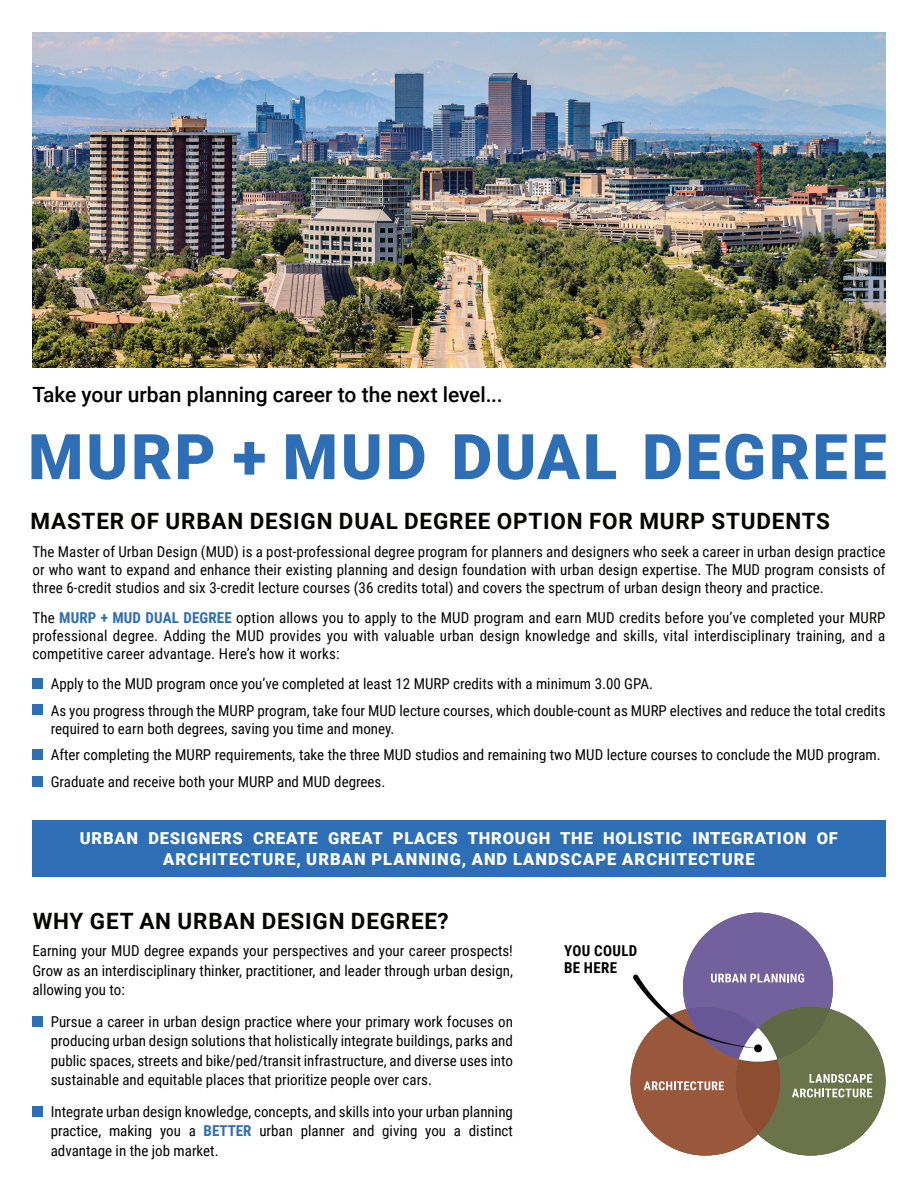
<style>
.page{position:relative;width:918px;height:1188px;background:#fff}
.page>*{position:absolute;margin:0;border:0;box-sizing:border-box;transform-origin:0 0}
.t1{font:900 63px "Roboto";letter-spacing:.045em;color:#2e6eb5}
.t2{font:700 22.5px "Roboto";letter-spacing:.035em;color:#040503}
.t3{font:500 21px "Roboto";color:#000}
.t4{font:900 16.5px/21px "Roboto";letter-spacing:.045em;color:#fff;text-align:center}
.t5{font:15px/19.5px "Roboto Condensed";color:#040503;text-align:justify}
.t6{font:700 15px/16.5px "Roboto Condensed";letter-spacing:.025em;color:#000}
.s1{font-weight:700;color:#2e6eb5}
</style>
<div class="page">
<div style="left:32px;top:821px;width:854px;height:56px;background:#2e6eb5"></div>
<div style="left:32px;top:1016px;width:11px;height:11px;background:#2e6eb5"></div>
<div style="left:32px;top:1106px;width:11px;height:11px;background:#2e6eb5"></div>
<div style="left:32px;top:776px;width:11px;height:11px;background:#2e6eb5"></div>
<div style="left:32px;top:749px;width:11px;height:11px;background:#2e6eb5"></div>
<div style="left:32px;top:705px;width:11px;height:10px;background:#2e6eb5"></div>
<div style="left:32px;top:678px;width:11px;height:11px;background:#2e6eb5"></div>
<img style="left:32px;top:32px;width:854px;height:335px">
<svg style="left:630px;top:913px;width:256px;height:243px"></svg>
<div style="left:754px;top:1044px;width:8px;height:9px;background:#040503;border-radius:50%"></div>
<h3 class="t3" style="left:32px;top:379px;width:472px">Take your urban planning career to the next level...</h3>
<h1 class="t1" style="left:28px;top:413px;width:860px">MURP + MUD DUAL DEGREE</h1>
<h2 class="t2" style="left:30px;top:506px;width:801px">MASTER OF URBAN DESIGN DUAL DEGREE OPTION FOR MURP STUDENTS</h2>
<p class="t5" style="left:32px;top:542px;width:855px;line-height:18px">The Master of Urban Design (MUD) is a post-professional degree program for planners and designers who seek a career in urban design practice or who want to expand and enhance their existing planning and design foundation with urban design expertise. The MUD program consists of three 6-credit studios and six 3-credit lecture courses (36 credits total) and covers the spectrum of urban design theory and practice.</p>
<p class="t5" style="left:32px;top:608px;width:855px;line-height:18px">The <span class="s1">MURP + MUD DUAL DEGREE</span> option allows you to apply to the MUD program and earn MUD credits before you’ve completed your MURP professional degree. Adding the MUD provides you with valuable urban design knowledge and skills, vital interdisciplinary training, and a competitive career advantage. Here’s how it works:</p>
<p class="t5" style="left:51px;top:670px;width:836px;line-height:26.7px">Apply to the MUD program once you’ve completed at least 12 MURP credits with a minimum 3.00 GPA.<br>As you progress through the MURP program, take four MUD lecture courses, which double-count as MURP electives and reduce the total credits</p>
<p class="t5" style="left:51px;top:714px;width:832px;line-height:26.7px;text-align:left">required to earn both degrees, saving you time and money.<br>After completing the MURP requirements, take the three MUD studios and remaining two MUD lecture courses to conclude the MUD program.<br>Graduate and receive both your MURP and MUD degrees.</p>
<p class="t4" style="left:80px;top:827px;width:760px">URBAN DESIGNERS CREATE GREAT PLACES THROUGH THE HOLISTIC INTEGRATION OF<br>ARCHITECTURE, URBAN PLANNING, AND LANDSCAPE ARCHITECTURE</p>
<h2 class="t2" style="left:33px;top:905px;width:417px">WHY GET AN URBAN DESIGN DEGREE?</h2>
<p class="t5" style="left:32px;top:941px;width:482px">Earning your MUD degree expands your perspectives and your career prospects!<br>Grow as an interdisciplinary thinker, practitioner, and leader through urban design, allowing you to:</p>
<p class="t5" style="left:51px;top:1011px;width:464px">Pursue a career in urban design practice where your primary work focuses on producing urban design solutions that holistically integrate buildings, parks and public spaces, streets and bike/ped/transit infrastructure, and diverse uses into sustainable and equitable places that prioritize people over cars.</p>
<p class="t5" style="left:51px;top:1101px;width:464px">Integrate urban design knowledge, concepts, and skills into your urban planning practice, making you a <span class="s1">BETTER</span> urban planner and giving you a distinct advantage in the job market.</p>
<p class="t6" style="left:564px;top:942px;width:75px">YOU COULD<br>BE HERE</p>
</div>
